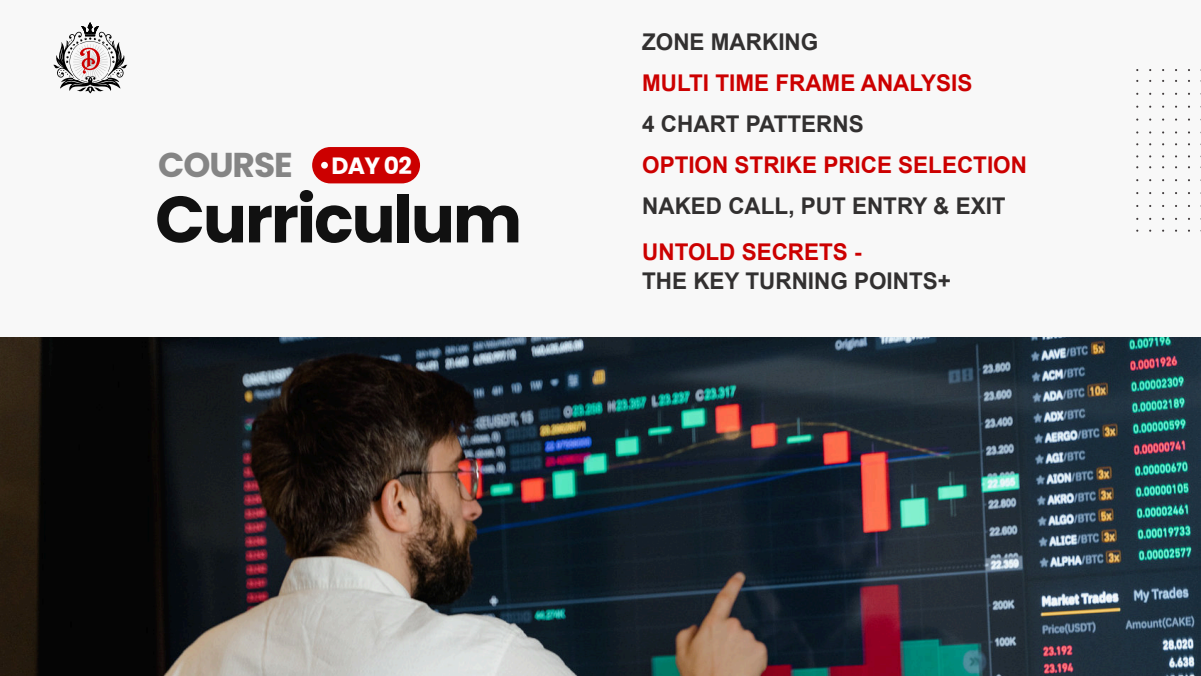
<style>
.page{position:relative;width:1201px;height:676px;background:#fff}
.page>*{position:absolute;margin:0;border:0;box-sizing:border-box;transform-origin:0 0}
.t1{font:700 65.38px "Poppins";letter-spacing:-.03em;color:#111}
.t2{font:700 34.42px "Poppins";letter-spacing:-.03em;color:#858585}
.t3{font:700 23.04px "Arial";color:#323030}
.t4{font:700 23.04px "Arial";color:#c00}
.s1{font-size:23.5px;color:#fff}
</style>
<div class="page">
<div style="left:0;top:0;width:1200px;height:675px;background:#f8f8f8"></div>
<svg style="left:312px;top:147px;width:108px;height:36px;background:#cf1212"></svg>
<div style="left:321px;top:162px;width:7px;height:6px;background:#fff;border-radius:50%"></div>
<svg style="left:53px;top:22px;width:74px;height:71px"></svg>
<img style="left:0;top:338px;width:1200px;height:337px">
<svg style="left:1136px;top:69px;width:54px;height:162px"></svg>
<h2 class="t2" style="left:158px;top:141px;width:255px">COURSE <span class="s1">DAY 02</span></h2>
<h1 class="t1" style="left:155px;top:173px;width:368px">Curriculum</h1>
<p class="t3" style="left:642px;top:34px;width:178px">ZONE MARKING</p>
<p class="t4" style="left:642px;top:74px;width:331px">MULTI TIME FRAME ANALYSIS</p>
<p class="t3" style="left:642px;top:115px;width:223px">4 CHART PATTERNS</p>
<p class="t4" style="left:642px;top:156px;width:386px">OPTION STRIKE PRICE SELECTION</p>
<p class="t3" style="left:642px;top:197px;width:365px">NAKED CALL, PUT ENTRY &amp; EXIT</p>
<p class="t4" style="left:642px;top:243px;width:221px">UNTOLD SECRETS -</p>
<p class="t3" style="left:642px;top:272px;width:310px">THE KEY TURNING POINTS+</p>
</div>
